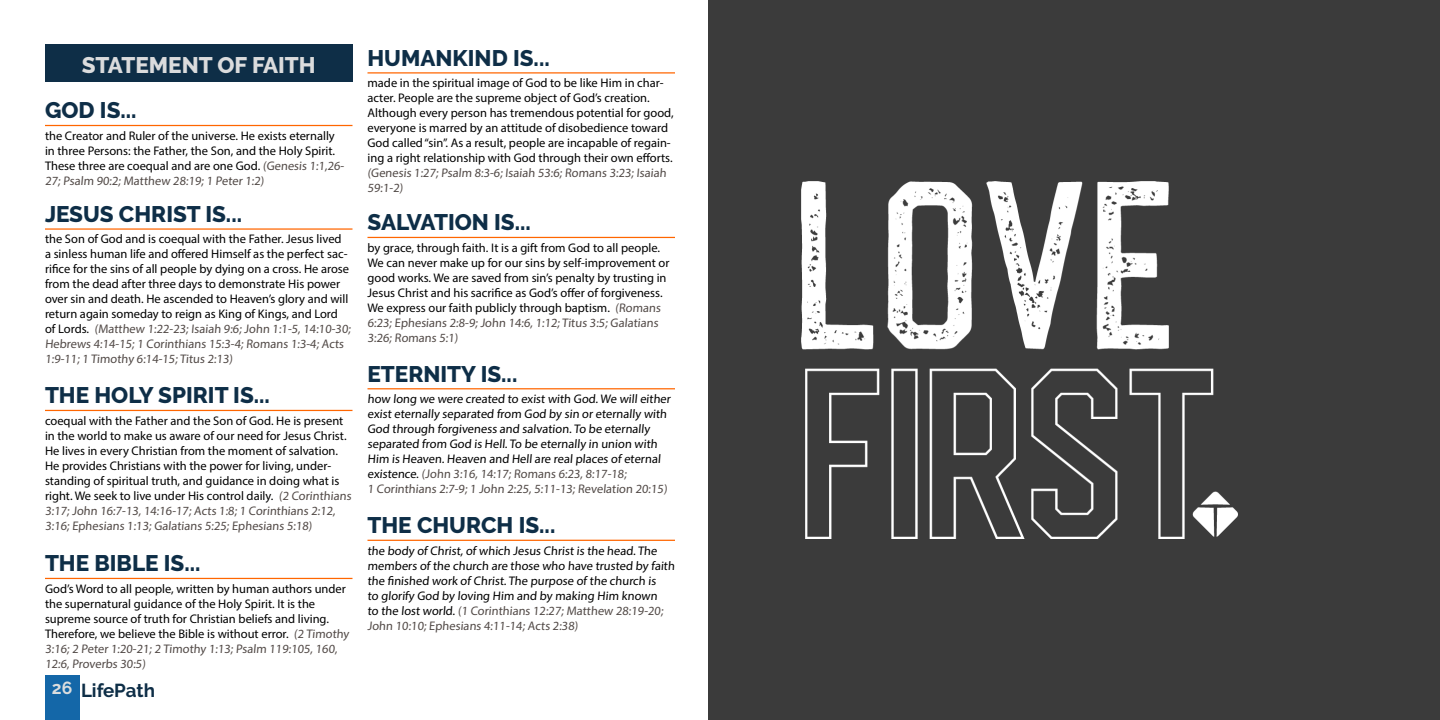
<style>
.page{position:relative;width:1440px;height:720px;background:#fff}
.page>*{position:absolute;margin:0;border:0;box-sizing:border-box;transform-origin:0 0}
.t1{font:800 22.5px "Raleway";color:#0e2e47}
.t2{font:800 22.5px "Raleway";color:#dbdcdd}
.t3{font:700 18.75px "Raleway";letter-spacing:-.005em;color:#0e2e47}
.t4{font:12.5px/15px "Myriad Pro";color:#000}
.t5{font:12.5px/15px "Myriad Pro";color:#524a47}
.s1{color:#524a47}
</style>
<div class="page">
<hr style="left:45px;top:125px;width:307px;height:1px;background:#f60">
<hr style="left:45px;top:228px;width:307px;height:2px;background:#f60">
<hr style="left:45px;top:410px;width:307px;height:1px;background:#f60">
<hr style="left:45px;top:578px;width:307px;height:1px;background:#f60">
<hr style="left:368px;top:72px;width:307px;height:2px;background:#f60">
<hr style="left:368px;top:237px;width:307px;height:1px;background:#f60">
<hr style="left:368px;top:388px;width:307px;height:1px;background:#f60">
<hr style="left:368px;top:540px;width:307px;height:1px;background:#f60">
<div style="left:45px;top:45px;width:307px;height:37px;background:#0e2e47"></div>
<div style="left:45px;top:675px;width:34px;height:45px;background:#1467a8"></div>
<div style="left:709px;top:0;width:731px;height:720px;background:#3b3b3b"></div>
<img style="left:802px;top:182px;width:435px;height:356px">
<p class="t2" style="left:82px;top:52px;width:235px">STATEMENT OF FAITH</p>
<p class="t1" style="left:45px;top:98px;width:93px">GOD IS...</p>
<p class="t4" style="left:45px;top:128px;width:302px">the Creator and Ruler of the universe. He exists eternally in three Persons: the Father, the Son, and the Holy Spirit.<br>These three are coequal and are one God. <span class="s1">(Genesis 1:1,26- 27; Psalm 90:2; Matthew 28:19; 1 Peter 1:2)</span></p>
<p class="t1" style="left:45px;top:201px;width:199px">JESUS CHRIST IS...</p>
<p class="t4" style="left:45px;top:232px;width:309px">the Son of God and is coequal with the Father. Jesus lived<br>a sinless human life and offered Himself as the perfect sac&shy;rifice for the sins of all people by dying on a cross. He arose from the dead after three days to demonstrate His power over sin and death. He ascended to Heaven’s glory and will return again someday to reign as King of Kings, and Lord<br>of Lords. <span class="s1">(Matthew 1:22-23; Isaiah 9:6; John 1:1-5, 14:10-30; Hebrews 4:14-15; 1 Corinthians 15:3-4; Romans 1:3-4; Acts 1:9-11; 1 Timothy 6:14-15; Titus 2:13)</span></p>
<p class="t1" style="left:45px;top:383px;width:226px">THE HOLY SPIRIT IS...</p>
<p class="t4" style="left:45px;top:413px;width:309px">coequal with the Father and the Son of God. He is present in the world to make us aware of our need for Jesus Christ.<br>He lives in every Christian from the moment of salvation.<br>He provides Christians with the power for living, under&shy;standing of spiritual truth, and guidance in doing what is right. We seek to live under His control daily. <span class="s1">(2 Corinthians 3:17; John 16:7-13, 14:16-17; Acts 1:8; 1 Corinthians 2:12, 3:16; Ephesians 1:13; Galatians 5:25; Ephesians 5:18)</span></p>
<p class="t1" style="left:45px;top:551px;width:157px">THE BIBLE IS...</p>
<p class="t4" style="left:45px;top:581px;width:307px">God’s Word to all people, written by human authors under the supernatural guidance of the Holy Spirit. It is the supreme source of truth for Christian beliefs and living.<br>Therefore, we believe the Bible is without error. <span class="s1">(2 Timothy 3:16; 2 Peter 1:20-21; 2 Timothy 1:13; Psalm 119:105, 160, 12:6, Proverbs 30:5)</span></p>
<h2 class="t3" style="left:52px;top:680px;width:105px"><sup>26</sup> LifePath</h2>
<p class="t1" style="left:368px;top:45px;width:184px">HUMANKIND IS...</p>
<p class="t4" style="left:368px;top:75px;width:308px">made in the spiritual image of God to be like Him in char&shy;acter. People are the supreme object of God’s creation.<br>Although every person has tremendous potential for good, everyone is marred by an attitude of disobedience toward God called “sin”. As a result, people are incapable of regain&shy;ing a right relationship with God through their own efforts.</p>
<p class="t5" style="left:368px;top:165px;width:302px">(Genesis 1:27; Psalm 8:3-6; Isaiah 53:6; Romans 3:23; Isaiah<br>59:1-2)</p>
<p class="t1" style="left:368px;top:210px;width:165px">SALVATION IS...</p>
<p class="t4" style="left:368px;top:240px;width:304px">by grace, through faith. It is a gift from God to all people.<br>We can never make up for our sins by self-improvement or good works. We are saved from sin’s penalty by trusting in Jesus Christ and his sacrifice as God’s offer of forgiveness.<br>We express our faith publicly through baptism. <span class="s1">(Romans 6:23; Ephesians 2:8-9; John 14:6, 1:12; Titus 3:5; Galatians 3:26; Romans 5:1)</span></p>
<p class="t1" style="left:368px;top:361px;width:151px">ETERNITY IS...</p>
<p class="t4" style="left:368px;top:391px;width:306px">how long we were created to exist with God. We will either exist eternally separated from God by sin or eternally with God through forgiveness and salvation. To be eternally separated from God is Hell. To be eternally in union with Him is Heaven. Heaven and Hell are real places of eternal existence. <span class="s1">(John 3:16, 14:17; Romans 6:23, 8:17-18;</span></p>
<p class="t5" style="left:368px;top:481px;width:303px">1 Corinthians 2:7-9; 1 John 2:25, 5:11-13; Revelation 20:15)</p>
<p class="t1" style="left:368px;top:512px;width:189px">THE CHURCH IS...</p>
<p class="t4" style="left:368px;top:543px;width:310px">the body of Christ, of which Jesus Christ is the head. The members of the church are those who have trusted by faith the finished work of Christ. The purpose of the church is<br>to glorify God by loving Him and by making Him known<br>to the lost world. <span class="s1">(1 Corinthians 12:27; Matthew 28:19-20; John 10:10; Ephesians 4:11-14; Acts 2:38)</span></p>
</div>
